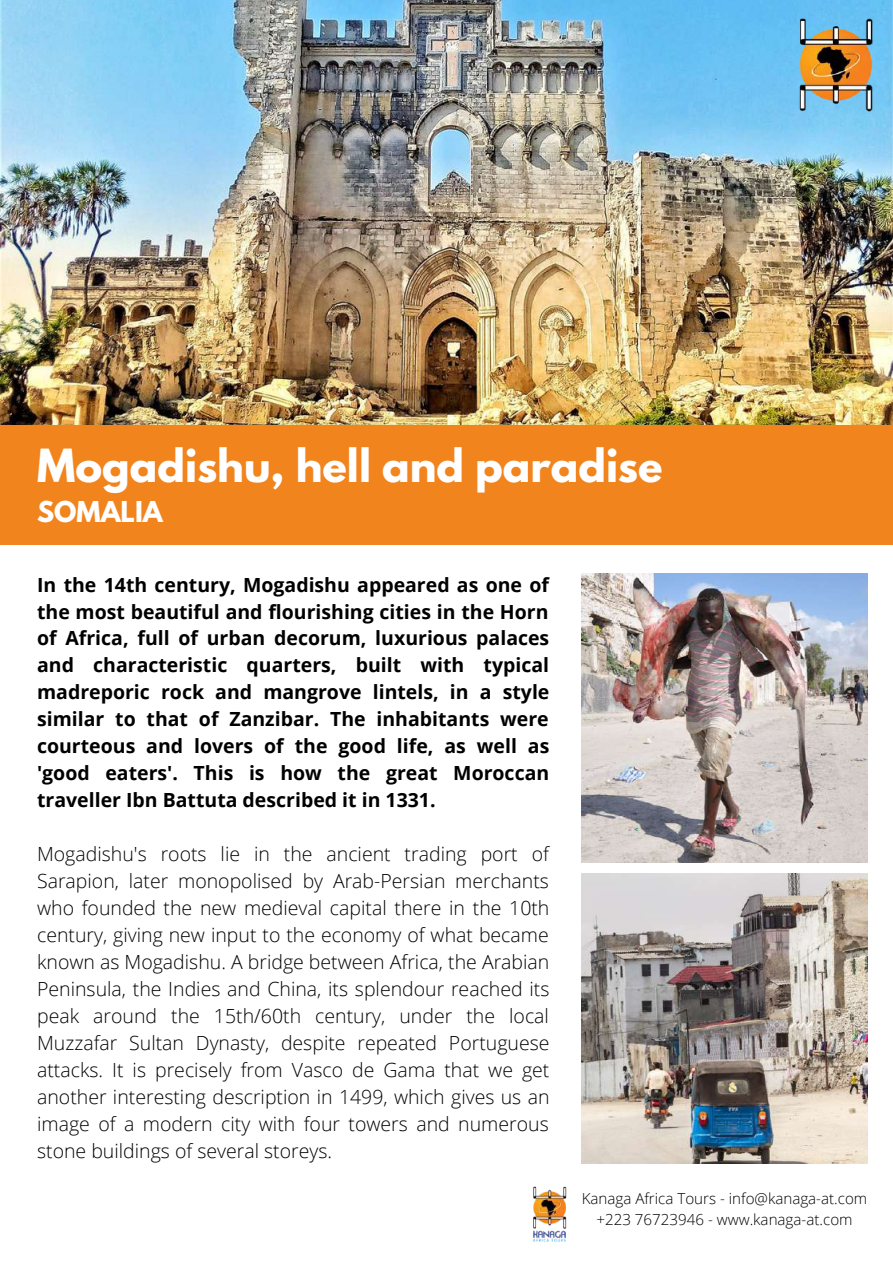
<style>
.page{position:relative;width:893px;height:1264px;background:#fff}
.page>*{position:absolute;margin:0;border:0;box-sizing:border-box;transform-origin:0 0}
.t1{font:700 40.5px "League Spartan";color:#fff}
.t2{font:700 25.5px "League Spartan";color:#fff}
.t3{font:300 19.5px/27px "Open Sans";color:#000;text-align:justify}
.t4{font:700 19.5px/27px "Open Sans";color:#000;text-align:justify}
.t5{font:300 15.15px/21px "Open Sans";color:#000;text-align:center}
</style>
<div class="page">
<img style="left:581px;top:573px;width:286px;height:289px">
<img style="left:581px;top:873px;width:286px;height:290px">
<img style="left:0;top:0;width:892px;height:425px">
<div style="left:0;top:425px;width:892px;height:119px;background:#f2841e"></div>
<img style="left:533px;top:1186px;width:34px;height:56px">
<img style="left:784px;top:0;width:101px;height:137px">
<h1 class="t1" style="left:37px;top:445px;width:627px">Mogadishu, hell and paradise</h1>
<h2 class="t2" style="left:37px;top:499px;width:127px">SOMALIA</h2>
<p class="t4" style="left:37px;top:570px;width:514px">In the 14th century, Mogadishu appeared as one of the most beautiful and flourishing cities in the Horn of Africa, full of urban decorum, luxurious palaces and characteristic quarters, built with typical madreporic rock and mangrove lintels, in a style similar to that of Zanzibar. The inhabitants were courteous and lovers of the good life, as well as 'good eaters'. This is how the great Moroccan traveller Ibn Battuta described it in 1331.</p>
<p class="t3" style="left:37px;top:840px;width:514px">Mogadishu's roots lie in the ancient trading port of Sarapion, later monopolised by Arab-Persian merchants who founded the new medieval capital there in the 10th century, giving new input to the economy of what became known as Mogadishu. A bridge between Africa, the Arabian Peninsula, the Indies and China, its splendour reached its peak around the 15th/60th century, under the local Muzzafar Sultan Dynasty, despite repeated Portuguese attacks. It is precisely from Vasco de Gama that we get another interesting description in 1499, which gives us an image of a modern city with four towers and numerous stone buildings of several storeys.</p>
<p class="t5" style="left:581px;top:1187px;width:287px">Kanaga Africa Tours - info@kanaga-at.com +223 76723946 - www.kanaga-at.com</p>
</div>
